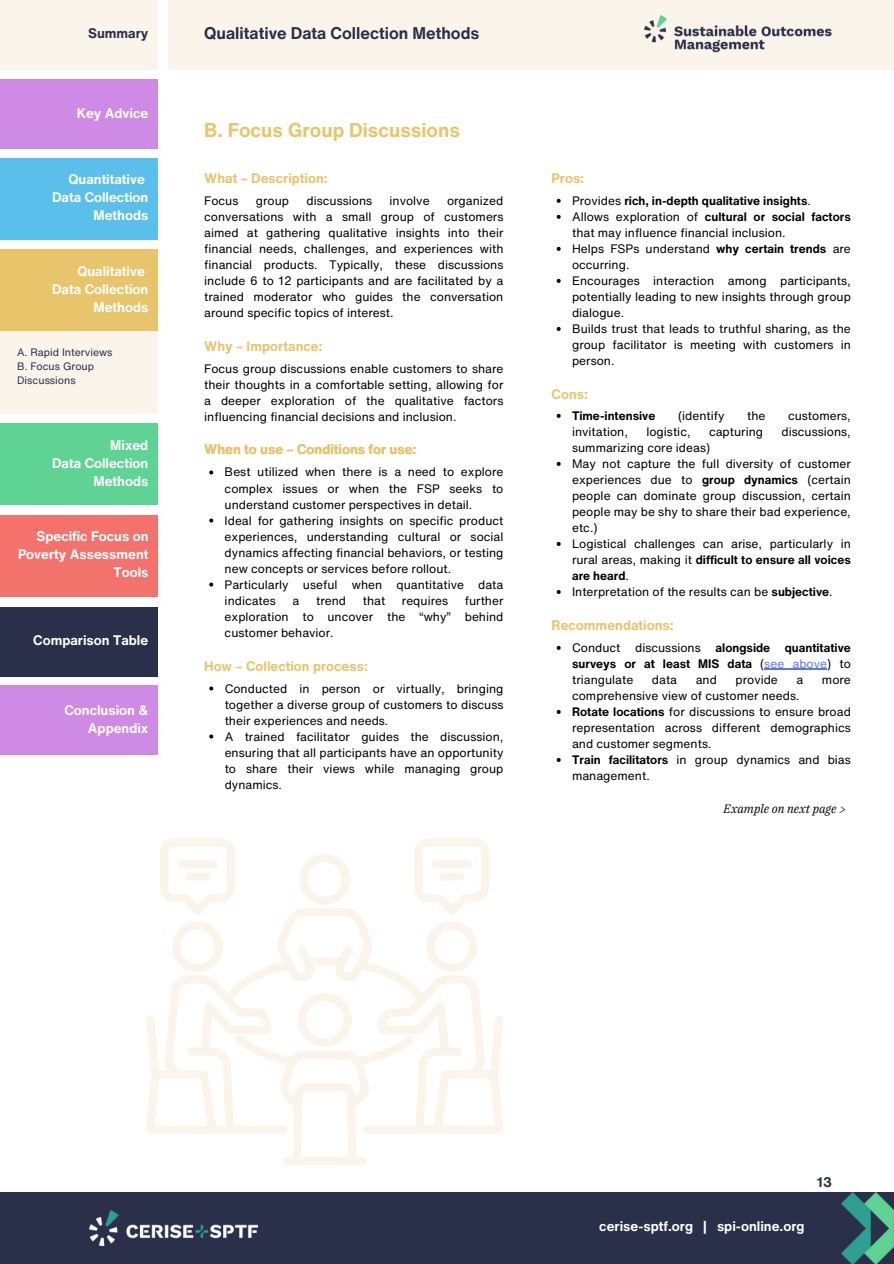
<style>
.page{position:relative;width:894px;height:1264px;background:#fff}
.page>*{position:absolute;margin:0;border:0;box-sizing:border-box;transform-origin:0 0}
.t1{font:700 19.5px "Helvetica Now Text";color:#e8c46a}
.t2{font:700 16.5px "Helvetica Now Text";color:#2a3049}
.t3{font:700 13.5px/18px "Helvetica Now Text";color:#fff;text-align:right}
.t4{font:700 13.5px "Helvetica Now Text";color:#e8c46a}
.t5{font:700 13.5px "Helvetica Now Text";color:#2a3049}
.t6{font:12px/16px "Helvetica Now Text";color:#000;text-align:justify}
.t7{font:700 12px/16px "Helvetica Now Text";color:#000;text-align:justify}
.t8{font:italic 12px "IBM Plex Serif";color:#000}
.t9{font:10.5px/14px "Helvetica Now Text";color:#2a3049}
.s1{font-weight:400}
.s2{font-weight:700}
.s3{font-weight:400;color:#5b78e4}
</style>
<div class="page">
<div style="left:0;top:1192px;width:893px;height:71px;background:#2a3049"></div>
<img style="left:89px;top:1210px;width:168px;height:35px">
<img style="left:841px;top:1192px;width:52px;height:71px">
<div style="left:0;top:250px;width:157px;height:81px;background:#e8c46a"></div>
<div style="left:0;top:515px;width:157px;height:81px;background:#f3736c"></div>
<div style="left:0;top:331px;width:157px;height:83px;background:#faf4ea"></div>
<div style="left:168px;top:0;width:725px;height:69px;background:#faf4ea"></div>
<img style="left:644px;top:15px;width:187px;height:38px">
<div style="left:0;top:158px;width:157px;height:81px;background:#5ac0eb"></div>
<div style="left:0;top:79px;width:157px;height:70px;background:#ce8ae4"></div>
<div style="left:0;top:423px;width:157px;height:81px;background:#5fd394"></div>
<div style="left:0;top:607px;width:157px;height:69px;background:#2a3049"></div>
<div style="left:0;top:685px;width:157px;height:70px;background:#ce8ae4"></div>
<div style="left:0;top:0;width:157px;height:69px;background:#faf4ea"></div>
<svg style="left:146px;top:908px;width:357px;height:225px"></svg>
<svg style="left:172px;top:921px;width:51px;height:51px"></svg>
<svg style="left:299px;top:854px;width:51px;height:50px"></svg>
<svg style="left:235px;top:992px;width:178px;height:173px"></svg>
<svg style="left:414px;top:839px;width:75px;height:75px"></svg>
<svg style="left:160px;top:839px;width:75px;height:75px"></svg>
<svg style="left:209px;top:470px;width:4px;height:4px"></svg>
<svg style="left:209px;top:518px;width:4px;height:4px"></svg>
<svg style="left:209px;top:582px;width:4px;height:4px"></svg>
<svg style="left:556px;top:646px;width:4px;height:4px"></svg>
<hr style="left:764px;top:669px;width:62px;height:1px;background:#5b78e4">
<svg style="left:556px;top:710px;width:4px;height:4px"></svg>
<svg style="left:556px;top:758px;width:4px;height:4px"></svg>
<svg style="left:556px;top:199px;width:4px;height:4px"></svg>
<svg style="left:556px;top:215px;width:4px;height:4px"></svg>
<svg style="left:556px;top:247px;width:4px;height:4px"></svg>
<svg style="left:556px;top:279px;width:4px;height:4px"></svg>
<svg style="left:556px;top:327px;width:4px;height:4px"></svg>
<svg style="left:209px;top:686px;width:4px;height:4px"></svg>
<svg style="left:209px;top:734px;width:4px;height:4px"></svg>
<svg style="left:556px;top:414px;width:4px;height:4px"></svg>
<svg style="left:556px;top:462px;width:4px;height:4px"></svg>
<svg style="left:556px;top:542px;width:4px;height:4px"></svg>
<svg style="left:556px;top:590px;width:4px;height:4px"></svg>
<p class="t5" style="left:88px;top:23px;width:62px">Summary</p>
<h1 class="t3" style="left:77px;top:103px;width:73px">Key Advice</h1>
<h3 class="t3" style="left:52px;top:170px;width:98px">Quantitative<br>Data Collection<br>Methods</h3>
<h2 class="t3" style="left:52px;top:262px;width:98px">Qualitative<br>Data Collection<br>Methods</h2>
<h3 class="t9" style="left:17px;top:345px;width:97px">A. Rapid Interviews</h3>
<h3 class="t9" style="left:17px;top:359px;width:79px">B. Focus Group<br>Discussions</h3>
<h3 class="t3" style="left:52px;top:435px;width:98px">Mixed<br>Data Collection<br>Methods</h3>
<p class="t3" style="left:18px;top:527px;width:132px">Specific Focus on<br>Poverty Assessment<br>Tools</p>
<h3 class="t3" style="left:33px;top:631px;width:116px">Comparison Table</h3>
<p class="t3" style="left:64px;top:700px;width:85px">Conclusion &amp;<br>Appendix</p>
<h3 class="t2" style="left:204px;top:21px;width:276px">Qualitative Data Collection Methods</h3>
<h3 class="t1" style="left:204px;top:115px;width:257px">B. Focus Group Discussions</h3>
<p class="t4" style="left:204px;top:168px;width:125px">What – Description:</p>
<h3 class="t6" style="left:204px;top:192px;width:300px;text-indent:243px">organized conversations with a small group of customers aimed at gathering qualitative insights into their financial needs, challenges, and experiences with financial products. Typically, these discussions include 6 to 12 participants and are facilitated by a trained moderator who guides the conversation around specific topics of interest.</h3>
<h3 class="t6" style="left:204px;top:192px;width:36px">Focus</h3>
<h3 class="t6" style="left:256px;top:192px;width:35px">group</h3>
<h3 class="t6" style="left:306px;top:192px;width:67px">discussions</h3>
<h3 class="t6" style="left:389px;top:192px;width:41px">involve</h3>
<h3 class="t4" style="left:204px;top:336px;width:120px">Why – Importance:</h3>
<p class="t6" style="left:204px;top:360px;width:300px">Focus group discussions enable customers to share their thoughts in a comfortable setting, allowing for a deeper exploration of the qualitative factors influencing financial decisions and inclusion.</p>
<p class="t4" style="left:204px;top:439px;width:214px">When to use – Conditions for use:</p>
<h4 class="t6" style="left:224px;top:464px;width:280px">Best utilized when there is a need to explore complex issues or when the FSP seeks to understand customer perspectives in detail.</h4>
<h3 class="t6" style="left:224px;top:512px;width:280px">Ideal for gathering insights on specific product experiences, understanding cultural or social dynamics affecting financial behaviors, or testing new concepts or services before rollout.</h3>
<h4 class="t6" style="left:224px;top:576px;width:280px">Particularly useful when quantitative data indicates</h4>
<h4 class="t6" style="left:224px;top:592px;width:280px;text-indent:240px">further exploration to uncover the “why” behind customer behavior.</h4>
<h4 class="t6" style="left:292px;top:592px;width:8px">a</h4>
<h4 class="t6" style="left:316px;top:592px;width:32px">trend</h4>
<h4 class="t6" style="left:362px;top:592px;width:24px">that</h4>
<h4 class="t6" style="left:402px;top:592px;width:48px">requires</h4>
<p class="t4" style="left:204px;top:655px;width:165px">How – Collection process:</p>
<p class="t6" style="left:224px;top:680px;width:280px">Conducted in person or virtually, bringing together a diverse group of customers to discuss their experiences and needs.</p>
<p class="t6" style="left:224px;top:728px;width:280px">A trained facilitator guides the discussion, ensuring that all participants have an opportunity to share their views while managing group dynamics.</p>
<p class="t4" style="left:551px;top:168px;width:34px">Pros:</p>
<h3 class="t7" style="left:572px;top:192px;width:240px"><span class="s1">Provides</span> rich, in-depth qualitative insights<span class="s1">.</span></h3>
<p class="t6" style="left:572px;top:208px;width:280px">Allows exploration of <span class="s2">cultural or social factors </span>that may influence financial inclusion.</p>
<p class="t6" style="left:572px;top:240px;width:280px">Helps FSPs understand <span class="s2">why certain trends</span> are occurring.</p>
<p class="t6" style="left:572px;top:272px;width:280px">Encourages interaction among participants, potentially leading to new insights through group dialogue.</p>
<p class="t6" style="left:572px;top:320px;width:280px">Builds trust that leads to truthful sharing, as the group facilitator is meeting with customers in person.</p>
<h4 class="t4" style="left:551px;top:384px;width:38px">Cons:</h4>
<h3 class="t7" style="left:572px;top:407px;width:85px">Time-intensive</h3>
<h3 class="t6" style="left:678px;top:407px;width:48px">(identify</h3>
<h3 class="t6" style="left:747px;top:407px;width:20px">the</h3>
<h3 class="t6" style="left:787px;top:407px;width:64px">customers,</h3>
<h3 class="t6" style="left:572px;top:423px;width:57px">invitation,</h3>
<h3 class="t6" style="left:646px;top:423px;width:46px">logistic,</h3>
<h3 class="t6" style="left:709px;top:423px;width:56px">capturing</h3>
<h3 class="t6" style="left:781px;top:423px;width:71px">discussions,</h3>
<h3 class="t6" style="left:572px;top:439px;width:139px">summarizing core ideas)</h3>
<p class="t6" style="left:572px;top:455px;width:280px">May not capture the full diversity of customer experiences due to <span class="s2">group dynamics</span> (certain people can dominate group discussion, certain people may be shy to share their bad experience, etc.)</p>
<p class="t6" style="left:572px;top:535px;width:280px">Logistical challenges can arise, particularly in rural areas, making it <span class="s2">difficult to ensure all voices are heard</span>.</p>
<p class="t6" style="left:572px;top:583px;width:262px">Interpretation of the results can be <span class="s2">subjective</span>.</p>
<p class="t4" style="left:551px;top:615px;width:123px">Recommendations:</p>
<p class="t7" style="left:572px;top:639px;width:280px"><span class="s1">Conduct discussions</span> alongside quantitative surveys or at least MIS data <span class="s1">(</span><span class="s3">see above</span><span class="s1">) to triangulate</span></p>
<p class="t6" style="left:651px;top:671px;width:27px">data</p>
<p class="t6" style="left:695px;top:671px;width:23px">and</p>
<p class="t6" style="left:735px;top:671px;width:44px">provide</p>
<p class="t6" style="left:796px;top:671px;width:8px">a</p>
<p class="t6" style="left:821px;top:671px;width:30px">more</p>
<p class="t6" style="left:572px;top:687px;width:229px">comprehensive view of customer needs.</p>
<h3 class="t6" style="left:572px;top:703px;width:280px"><span class="s2">Rotate locations</span> for discussions to ensure broad representation across different demographics and customer segments.</h3>
<p class="t6" style="left:572px;top:751px;width:280px"><span class="s2">Train facilitators</span> in group dynamics and bias management.</p>
<p class="t8" style="left:723px;top:800px;width:123px">Example on next page &gt;</p>
<h3 class="t3" style="left:599px;top:1216px;width:207px">cerise-sptf.org | spi-online.org</h3>
<h3 class="t5" style="left:816px;top:1171px;width:17px">13</h3>
</div>
